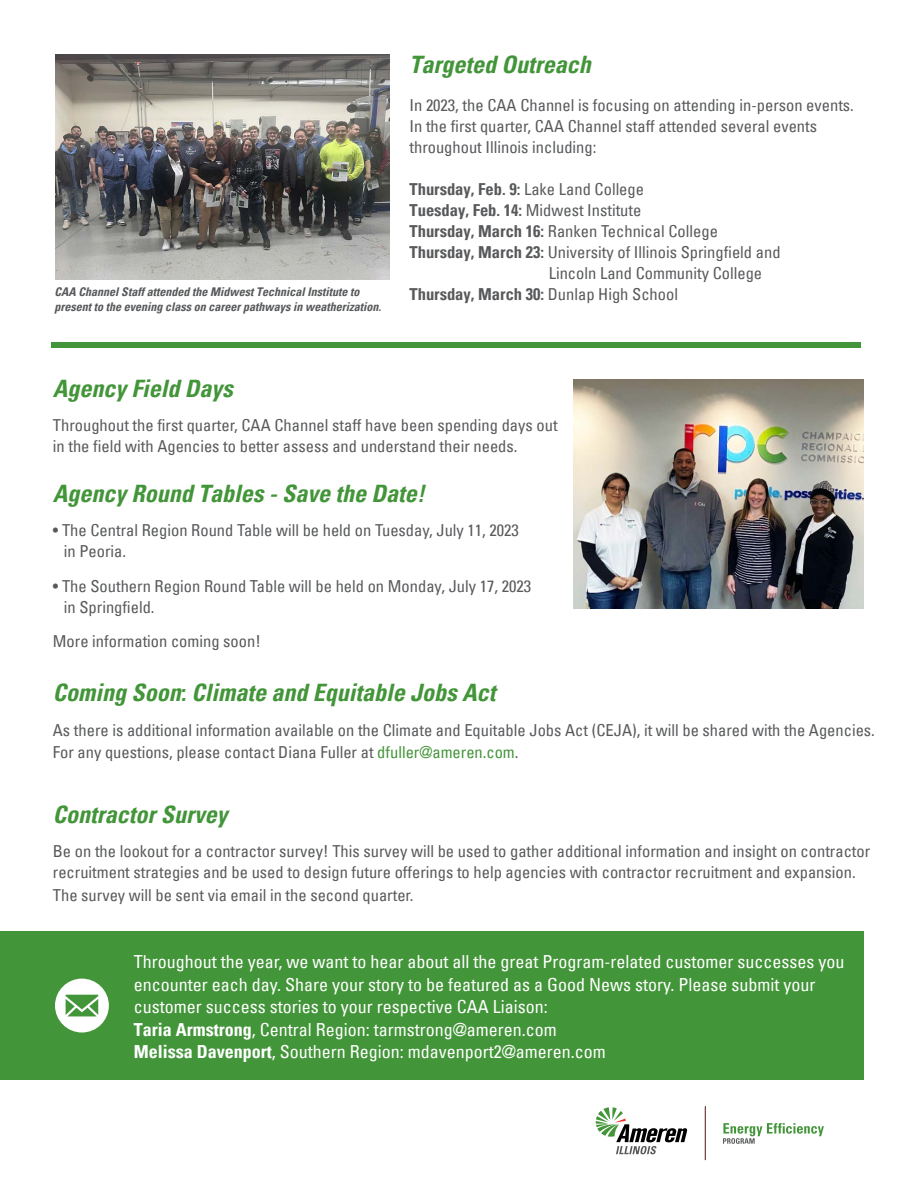
<style>
.page{position:relative;width:918px;height:1188px;background:#fff}
.page>*{position:absolute;margin:0;border:0;box-sizing:border-box;transform-origin:0 0}
.t1{font:italic 700 condensed 24px "Univers";color:#439539}
.t2{font:condensed 18px/22.5px "Univers LT";color:#fff}
.t3{font:condensed 16.5px/21px "Univers LT";color:#58595b}
.t4{font:700 condensed 16.5px "Univers";color:#58595b}
.t5{font:italic 700 condensed 12px/15px "Univers";color:#58595b}
.s1{font-family:"Univers LT";font-weight:400}
.s2{font-family:"Univers";font-weight:700}
.s3{color:#439539}
.s4{font-size:21px;color:#fff}
</style>
<div class="page">
<div style="left:0;top:931px;width:864px;height:148px;background:#439539"></div>
<img style="left:55px;top:54px;width:334px;height:226px">
<svg style="left:55px;top:979px;width:54px;height:54px"></svg>
<svg style="left:596px;top:1107px;width:92px;height:47px"></svg>
<hr style="left:705px;top:1107px;width:1px;height:53px;background:#58595b">
<svg style="left:723px;top:1123px;width:101px;height:21px"></svg>
<div style="left:51px;top:342px;width:810px;height:6px;background:#439539"></div>
<img style="left:573px;top:380px;width:290px;height:228px">
<p class="t5" style="left:55px;top:284px;width:328px">CAA Channel Staff attended the Midwest Technical Institute to present to the evening class on career pathways in weatherization.</p>
<h1 class="t1" style="left:410px;top:49px;width:183px">Targeted Outreach</h1>
<p class="t3" style="left:410px;top:94px;width:446px">In 2023, the CAA Channel is focusing on attending in-person events.<br>In the first quarter, CAA Channel staff attended several events throughout Illinois including:</p>
<p class="t4" style="left:410px;top:179px;width:236px">Thursday, Feb. 9: <span class="s1">Lake Land College</span></p>
<p class="t3" style="left:410px;top:199px;width:233px"><span class="s2">Tuesday, Feb. 14:</span> Midwest Institute</p>
<p class="t3" style="left:410px;top:220px;width:310px"><span class="s2">Thursday, March 16:</span> Ranken Technical College</p>
<p class="t3" style="left:410px;top:241px;width:373px"><span class="s2">Thursday, March 23:</span> University of Illinois Springfield and</p>
<p class="t3" style="left:549px;top:262px;width:215px">Lincoln Land Community College</p>
<p class="t4" style="left:410px;top:284px;width:270px">Thursday, March 30: <span class="s1">Dunlap High School</span></p>
<h1 class="t1" style="left:53px;top:373px;width:181px">Agency Field Days</h1>
<p class="t3" style="left:53px;top:415px;width:506px">Throughout the first quarter, CAA Channel staff have been spending days out in the field with Agencies to better assess and understand their needs.</p>
<h1 class="t1" style="left:53px;top:478px;width:373px">Agency Round Tables - Save the Date!</h1>
<p class="t3" style="left:64px;top:520px;width:457px;text-indent:-11px">• The Central Region Round Table will be held on Tuesday, July 11, 2023 in Peoria.</p>
<p class="t3" style="left:64px;top:575px;width:469px;text-indent:-11px">• The Southern Region Round Table will be held on Monday, July 17, 2023 in Springfield.</p>
<p class="t3" style="left:53px;top:631px;width:210px">More information coming soon!</p>
<h1 class="t1" style="left:53px;top:678px;width:444px">Coming Soon: Climate and Equitable Jobs Act</h1>
<p class="t3" style="left:53px;top:718px;width:824px;line-height:22.5px">As there is additional information available on the Climate and Equitable Jobs Act (CEJA), it will be shared with the Agencies.<br>For any questions, please contact Diana Fuller at <span class="s3">dfuller@ameren.com</span>.<span class="s4">Sh</span></p>
<h1 class="t1" style="left:53px;top:799px;width:176px">Contractor Survey</h1>
<p class="t3" style="left:53px;top:841px;width:819px">Be on the lookout for a contractor survey! This survey will be used to gather additional information and insight on contractor recruitment strategies and be used to design future offerings to help agencies with contractor recruitment and expansion.</p>
<p class="t3" style="left:53px;top:884px;width:362px">The survey will be sent via email in the second quarter.</p>
<p class="t2" style="left:134px;top:950px;width:712px">Throughout the year, we want to hear about all the great Program-related customer successes you encounter each day. Share your story to be featured as a Good News story. Please submit your customer success stories to your respective CAA Liaison:<br><span class="s2">Taria Armstrong</span>, Central Region: tarmstrong@ameren.com<br><span class="s2">Melissa Davenport</span>, Southern Region: mdavenport2@ameren.com</p>
</div>
